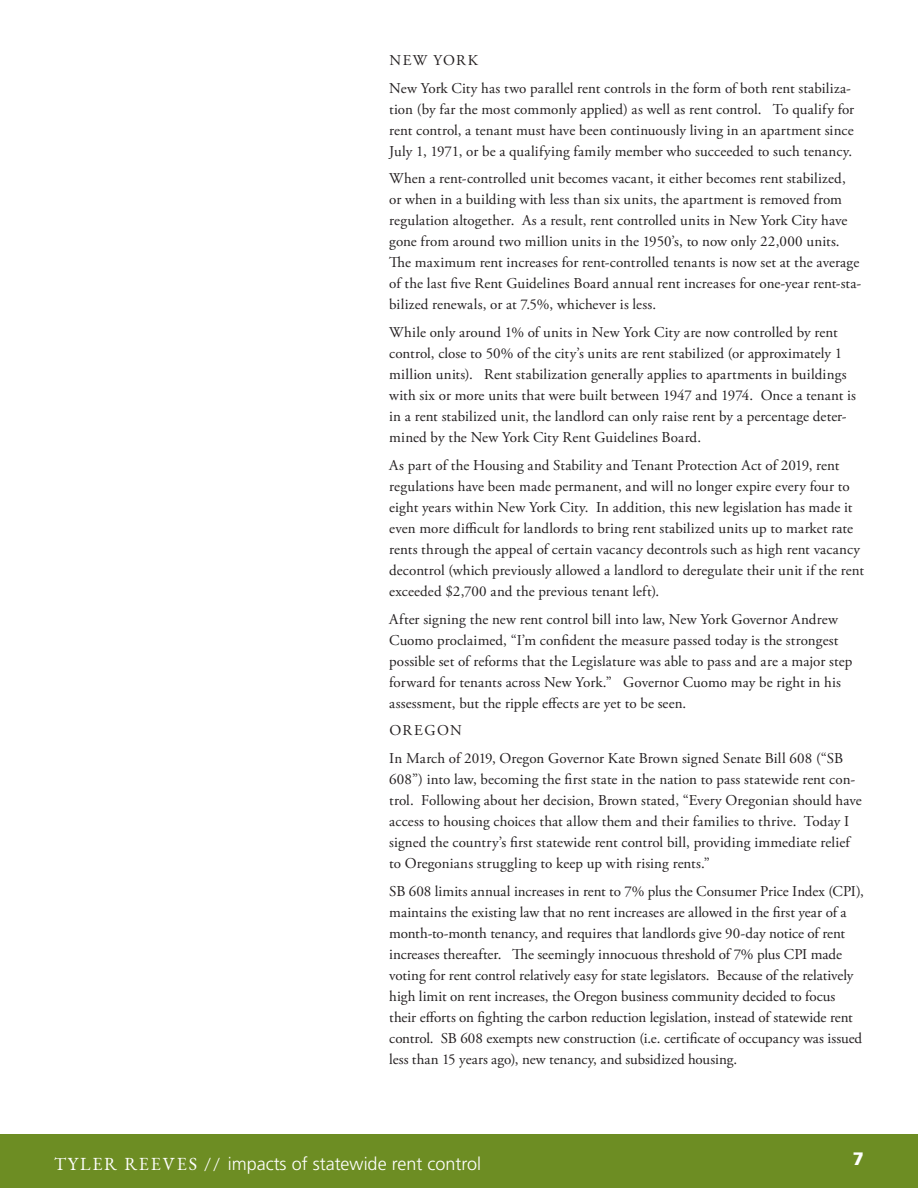
<style>
.page{position:relative;width:918px;height:1188px;background:#fff}
.page>*{position:absolute;margin:0;border:0;box-sizing:border-box;transform-origin:0 0}
.t1{font:300 18px "Frutiger LT Std";color:#fff}
.t2{font:900 18px "Frutiger LT Std";color:#fff}
.body{font:15px/21px "Adobe Garamond Pro";letter-spacing:.005em;color:#231f20}
.subheader_in_artice{font:15px "Adobe Garamond Pro";letter-spacing:.095em;color:#231f20}
.s1{font-family:"EB Garamond";font-weight:400}
</style>
<div class="page">
<div style="left:0;top:1134px;width:918px;height:54px;background:#6d8d23"></div>
<p class="subheader_in_artice" style="left:389px;top:51px;width:90px">NEW YORK</p>
<p class="body" style="left:389px;top:78px;width:466px">New York City has two parallel rent controls in the form of both rent stabiliza&shy;tion (by far the most commonly applied) as well as rent control. To qualify for rent control, a tenant must have been continuously living in an apartment since July 1, 1971, or be a qualifying family member who succeeded to such tenancy.</p>
<p class="body" style="left:389px;top:169px;width:474px">When a rent-controlled unit becomes vacant, it either becomes rent stabilized, or when in a building with less than six units, the apartment is removed from regulation altogether. As a result, rent controlled units in New York City have gone from around two million units in the 1950’s, to now only 22,000 units.<br>The maximum rent increases for rent-controlled tenants is now set at the average of the last five Rent Guidelines Board annual rent increases for one-year rent-sta&shy;bilized renewals, or at 7.5%, whichever is less.</p>
<p class="body" style="left:389px;top:322px;width:468px">While only around 1% of units in New York City are now controlled by rent control, close to 50% of the city’s units are rent stabilized (or approximately 1 million units). Rent stabilization generally applies to apartments in buildings with six or more units that were built between 1947 and 1974. Once a tenant is in a rent stabilized unit, the landlord can only raise rent by a percentage deter&shy;mined by the New York City Rent Guidelines Board.</p>
<p class="body" style="left:389px;top:455px;width:476px">As part of the Housing and Stability and Tenant Protection Act of 2019, rent regulations have been made permanent, and will no longer expire every four to eight years within New York City. In addition, this new legislation has made it even more difficult for landlords to bring rent stabilized units up to market rate rents through the appeal of certain vacancy decontrols such as high rent vacancy decontrol (which previously allowed a landlord to deregulate their unit if the rent exceeded $2,700 and the previous tenant left).</p>
<p class="body" style="left:389px;top:609px;width:465px">After signing the new rent control bill into law, New York Governor Andrew Cuomo proclaimed, “I’m confident the measure passed today is the strongest possible set of reforms that the Legislature was able to pass and are a major step forward for tenants across New York.” Governor Cuomo may be right in his assessment, but the ripple effects are yet to be seen.</p>
<p class="subheader_in_artice" style="left:389px;top:722px;width:74px">OREGON</p>
<p class="body" style="left:389px;top:748px;width:474px">In March of 2019, Oregon Governor Kate Brown signed Senate Bill 608 (“SB 608”) into law, becoming the first state in the nation to pass statewide rent con&shy;trol. Following about her decision, Brown stated, “Every Oregonian should have access to housing choices that allow them and their families to thrive. Today I signed the country’s first statewide rent control bill, providing immediate relief to Oregonians struggling to keep up with rising rents.”</p>
<p class="body" style="left:389px;top:881px;width:476px">SB 608 limits annual increases in rent to 7% plus the Consumer Price Index (CPI), maintains the existing law that no rent increases are allowed in the first year of a month-to-month tenancy, and requires that landlords give 90-day notice of rent increases thereafter. The seemingly innocuous threshold of 7% plus CPI made voting for rent control relatively easy for state legislators. Because of the relatively high limit on rent increases, the Oregon business community decided to focus their efforts on fighting the carbon reduction legislation, instead of statewide rent control. SB 608 exempts new construction (i.e. certificate of occupancy was issued less than 15 years ago), new tenancy, and subsidized housing.</p>
<p class="t1" style="left:54px;top:1154px;width:429px"><span class="s1">TYLER REEVES //</span> impacts of statewide rent control</p>
<p class="t2" style="left:853px;top:1148px;width:13px">7</p>
</div>
